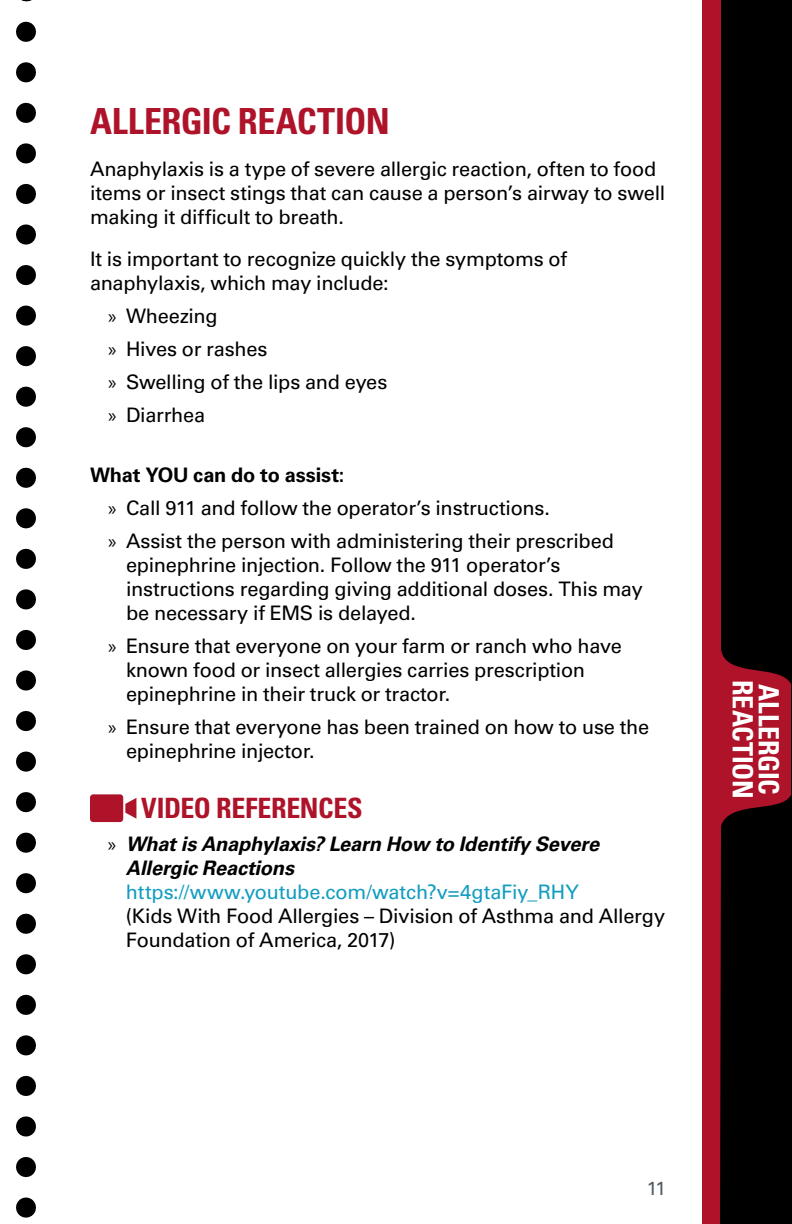
<style>
.page{position:relative;width:792px;height:1224px;background:#fff}
.page>*{position:absolute;margin:0;border:0;box-sizing:border-box;transform-origin:0 0}
.t1{font:700 condensed 36px "Univers LT Std";letter-spacing:-.015em;color:#ae132a}
.t2{font:700 condensed 28px "Univers LT Std";letter-spacing:-.01em;color:#fff}
.t3{font:700 condensed 28px "Univers LT Std";letter-spacing:-.015em;color:#ae132a}
.t4{font:20px/24px "Univers LT Std";letter-spacing:-.015em;color:#000}
.t5{font:italic 700 20px/24px "Univers LT Std";letter-spacing:-.01em;color:#000}
.t6{font:20px "Univers LT Std";letter-spacing:-.01em;color:#129dc0}
.t7{font:19px "Univers LT Std";color:#4f5a60}
.s1{font-family:"Myriad Pro"}
.s2{font-weight:700}
.s3{font-family:"Myriad Pro";font-weight:400;font-style:normal}
</style>
<div class="page">
<div style="left:703px;top:0;width:89px;height:1224px;background:#ae132a"></div>
<div style="left:90px;top:794px;width:33px;height:28px;background:#ae132a;border-radius:3px"></div>
<svg style="left:125px;top:798px;width:11px;height:21px"></svg>
<svg style="left:16px;top:32px;width:20px;height:1186px"></svg>
<svg style="left:720px;top:0;width:72px;height:1224px;background:#170205"></svg>
<h1 class="t1" style="left:90px;top:99px;width:301px">ALLERGIC REACTION</h1>
<p class="t4" style="left:90px;top:157px;width:577px">Anaphylaxis is a type of severe allergic reaction, often to food items or insect stings that can cause a person’s airway to swell making it difficult to breath.</p>
<p class="t4" style="left:90px;top:247px;width:479px">It is important to recognize quickly the symptoms of anaphylaxis, which may include:</p>
<p class="t4" style="left:108px;top:300px;width:281px;line-height:33px"><span class="s1">»</span> Wheezing<br><span class="s1">»</span> Hives or rashes<br><span class="s1">»</span> Swelling of the lips and eyes <span class="s1">»</span> Diarrhea</p>
<p class="t4" style="left:108px;top:459px;width:507px;line-height:33px;text-indent:-18px"><span class="s2">What YOU can do to assist:<br></span><span class="s1">»</span> Call 911 and follow the operator’s instructions.<br><span class="s1">»</span> Assist the person with administering their prescribed</p>
<p class="t4" style="left:126px;top:553px;width:518px">epinephrine injection. Follow the 911 operator’s instructions regarding giving additional doses. This may be necessary if EMS is delayed.</p>
<p class="t4" style="left:126px;top:634px;width:497px;text-indent:-18px"><span class="s1">»</span> Ensure that everyone on your farm or ranch who have known food or insect allergies carries prescription epinephrine in their truck or tractor.</p>
<p class="t4" style="left:126px;top:715px;width:525px;text-indent:-18px"><span class="s1">»</span> Ensure that everyone has been trained on how to use the epinephrine injector.</p>
<h2 class="t3" style="left:141px;top:791px;width:223px">VIDEO REFERENCES</h2>
<p class="t5" style="left:126px;top:832px;width:475px;text-indent:-18px"><span class="s3">»</span> What is Anaphylaxis? Learn How to Identify Severe<br>Allergic Reactions</p>
<p class="t6" style="left:126px;top:880px;width:454px">https://www.youtube.com/watch?v=4gtaFiy_RHY</p>
<p class="t4" style="left:126px;top:904px;width:541px">(Kids With Food Allergies – Division of Asthma and Allergy<br>Foundation of America, 2017)</p>
<h2 class="t2" style="left:760px;top:680px;width:120px;rotate:90deg">REACTION</h2>
<h2 class="t2" style="left:786px;top:684px;width:112px;rotate:90deg">ALLERGIC</h2>
<p class="t7" style="left:647px;top:1177px;width:21px">11</p>
</div>
